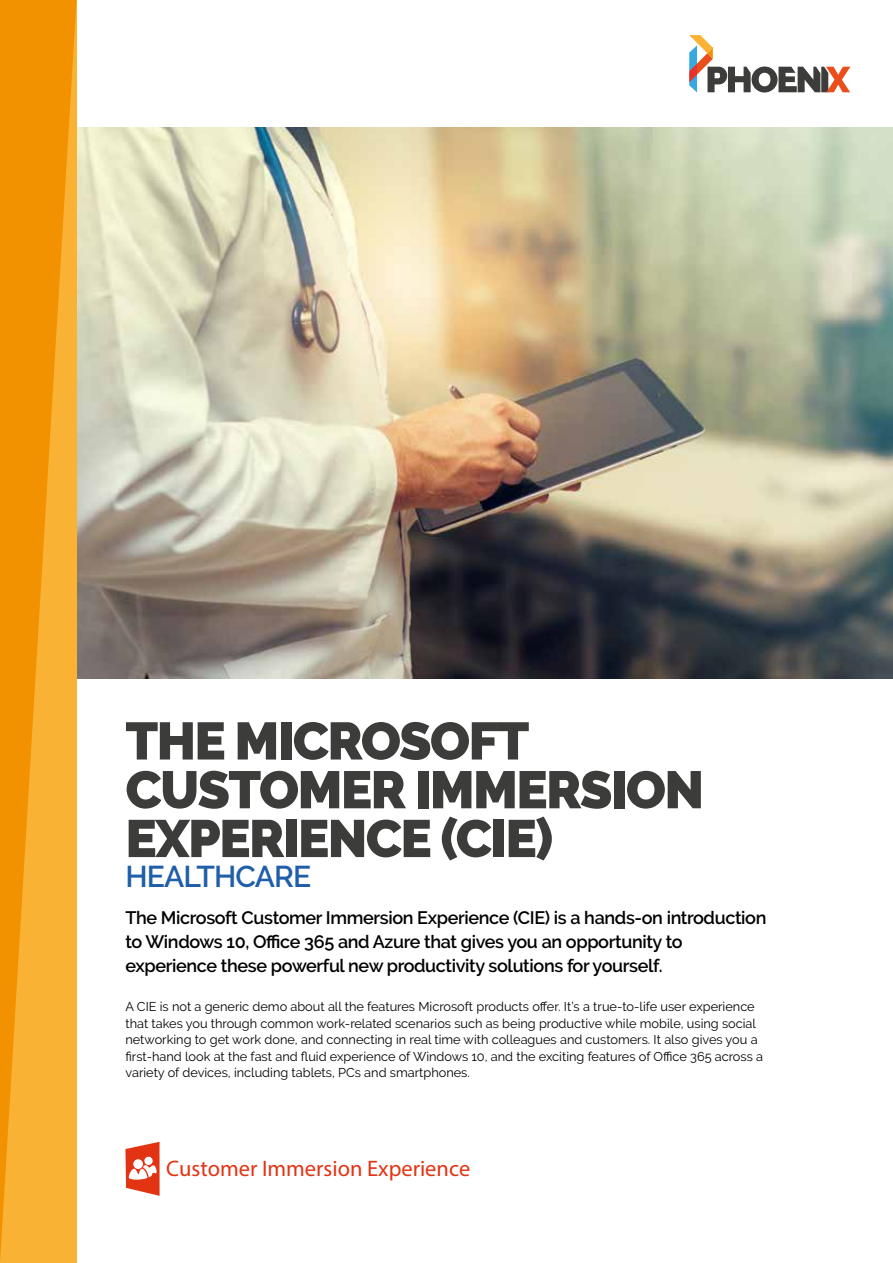
<style>
.page{position:relative;width:893px;height:1263px;background:#fff}
.page>*{position:absolute;margin:0;border:0;box-sizing:border-box;transform-origin:0 0}
.t1{font:900 52.5px/48.8px "Raleway";letter-spacing:-.03em;color:#3c3c3b}
.t2{font:600 30px "Raleway";letter-spacing:-.03em;color:#1f5ea9}
.t3{font:300 22.5px "Segoe";color:#e23313}
.t4{font:600 18px/24px "Raleway";letter-spacing:-.02em;color:#000}
.t5{font:12.75px/16.5px "Raleway";color:#000}
.s1{font-weight:600}
</style>
<div class="page">
<img style="left:77px;top:128px;width:816px;height:550px">
<svg style="left:0;top:0;width:77px;height:1263px"></svg>
<svg style="left:689px;top:35px;width:161px;height:58px"></svg>
<svg style="left:125px;top:1142px;width:35px;height:54px"></svg>
<h1 class="t1" style="left:125px;top:717px;width:580px">THE MICROSOFT<br>CUSTOMER IMMERSION<br>EXPERIENCE (CIE)</h1>
<h2 class="t2" style="left:125px;top:859px;width:187px">HEALTHCARE</h2>
<h3 class="t4" style="left:125px;top:905px;width:642px">The Microsoft Customer Immersion Experience (CIE) is a hands-on introduction to Windows 10, Office 365 and Azure that gives you an opportunity to experience these powerful new productivity solutions for yourself.</h3>
<p class="t5" style="left:125px;top:998px;width:639px">A CIE is not a generic demo about all the features Microsoft products offer. It’s a true-to-life user experience that takes you through common work-related scenarios such as being productive while mobile, using social networking to get work done, and connecting in real time with colleagues and customers. It also gives you a first-hand look at the fast and fluid experience of Windows 10, and the exciting features of Office 365 across a variety of devices, including tablets, PCs and smartphones.</p>
<h3 class="t3" style="left:166px;top:1155px;width:306px"><span class="s1">C</span>ustomer <span class="s1">I</span>mmersion <span class="s1">E</span>xperience</h3>
</div>
